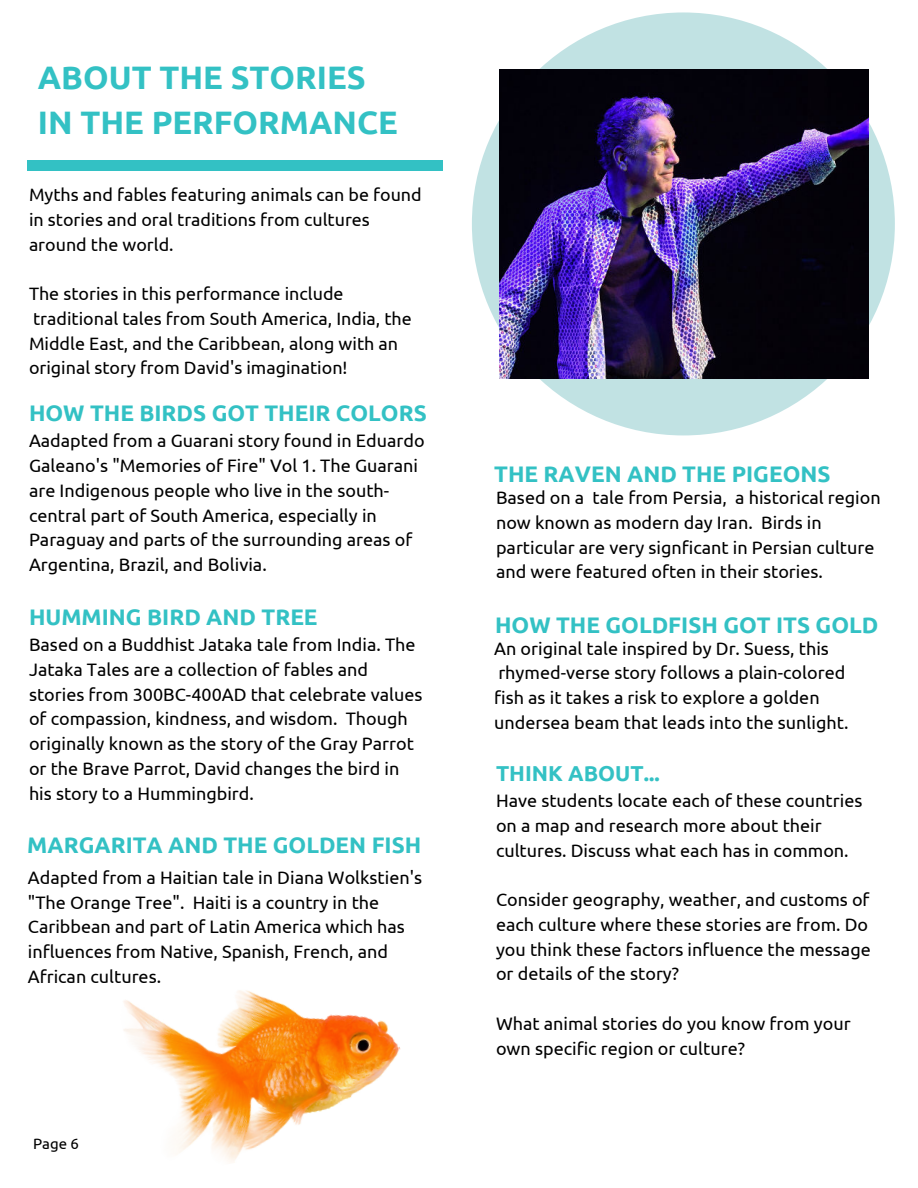
<style>
.page{position:relative;width:918px;height:1188px;background:#fff}
.page>*{position:absolute;margin:0;border:0;box-sizing:border-box;transform-origin:0 0}
.t1{font:700 32.55px/45px "Ubuntu";color:#33c1c4}
.t2{font:700 22.5px "Ubuntu";color:#33c1c4}
.t3{font:700 21.6px "Ubuntu";color:#33c1c4}
.t4{font:18px/24.8px "Ubuntu";color:#000}
.t5{font:17.85px/24.8px "Ubuntu";color:#000}
.t6{font:15px "Ubuntu";color:#000}
</style>
<div class="page">
<div style="left:472px;top:12px;width:423px;height:423px;background:#c1e2e3;border-radius:50%"></div>
<img style="left:499px;top:70px;width:369px;height:308px">
<div style="left:28px;top:160px;width:415px;height:11px;background:#33c1c4"></div>
<img style="left:123px;top:990px;width:278px;height:173px">
<h1 class="t1" style="left:38px;top:54px;width:361px">ABOUT THE STORIES<br>IN THE PERFORMANCE</h1>
<p class="t5" style="left:29px;top:182px;width:394px">Myths and fables featuring animals can be found in stories and oral traditions from cultures around the world.</p>
<p class="t5" style="left:29px;top:281px;width:384px">The stories in this performance include traditional tales from South America, India, the Middle East, and the Caribbean, along with an original story from David's imagination!</p>
<p class="t2" style="left:29px;top:400px;width:399px">HOW THE BIRDS GOT THEIR COLORS</p>
<p class="t4" style="left:29px;top:428px;width:397px">Aadapted from a Guarani story found in Eduardo Galeano's "Memories of Fire" Vol 1. The Guarani are Indigenous people who live in the south&shy;central part of South America, especially in Paraguay and parts of the surrounding areas of Argentina, Brazil, and Bolivia.</p>
<p class="t2" style="left:494px;top:461px;width:338px">THE RAVEN AND THE PIGEONS</p>
<p class="t4" style="left:496px;top:485px;width:386px">Based on a tale from Persia, a historical region now known as modern day Iran. Birds in particular are very signficant in Persian culture and were featured often in their stories.</p>
<p class="t2" style="left:29px;top:603px;width:290px">HUMMING BIRD AND TREE</p>
<p class="t2" style="left:495px;top:611px;width:385px">HOW THE GOLDFISH GOT ITS GOLD</p>
<p class="t4" style="left:29px;top:632px;width:395px">Based on a Buddhist Jataka tale from India. The Jataka Tales are a collection of fables and stories from 300BC-400AD that celebrate values of compassion, kindness, and wisdom. Though originally known as the story of the Gray Parrot or the Brave Parrot, David changes the bird in his story to a Hummingbird.</p>
<p class="t2" style="left:27px;top:831px;width:396px">MARGARITA AND THE GOLDEN FISH</p>
<p class="t4" style="left:28px;top:865px;width:396px">Adapted from a Haitian tale in Diana Wolkstien's "The Orange Tree". Haiti is a country in the Caribbean and part of Latin America which has influences from Native, Spanish, French, and African cultures.</p>
<p class="t6" style="left:33px;top:1135px;width:47px">Page 6</p>
<p class="t4" style="left:494px;top:635px;width:356px">An original tale inspired by Dr. Suess, this rhymed-verse story follows a plain-colored fish as it takes a risk to explore a golden undersea beam that leads into the sunlight.</p>
<p class="t3" style="left:496px;top:760px;width:165px">THINK ABOUT...</p>
<p class="t4" style="left:496px;top:788px;width:368px">Have students locate each of these countries on a map and research more about their cultures. Discuss what each has in common.</p>
<p class="t4" style="left:496px;top:887px;width:376px">Consider geography, weather, and customs of each culture where these stories are from. Do you think these factors influence the message or details of the story?</p>
<p class="t4" style="left:496px;top:1011px;width:356px">What animal stories do you know from your own specific region or culture?</p>
</div>
